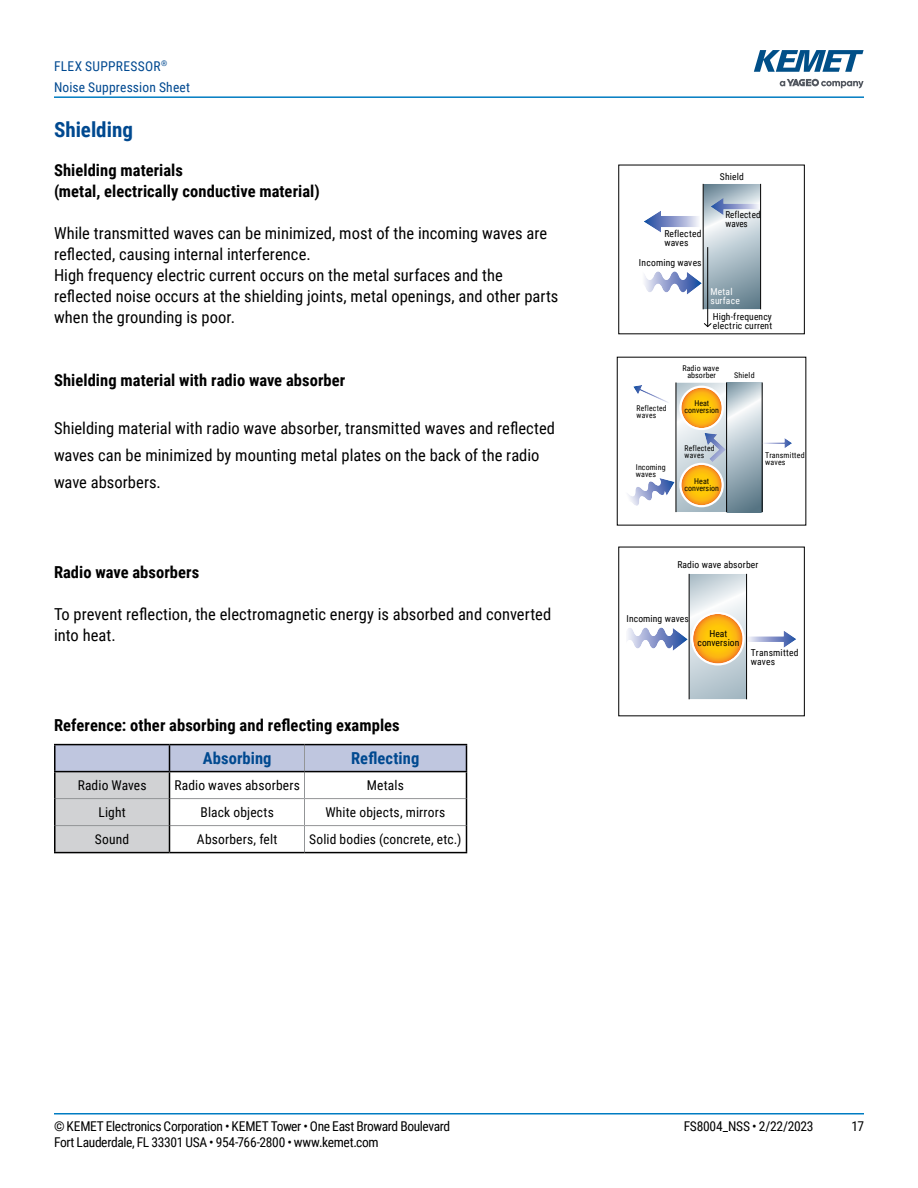
<style>
.page{position:relative;width:918px;height:1188px;background:#fff}
.page>*{position:absolute;margin:0;border:0;box-sizing:border-box;transform-origin:0 0}
.t1{font:700 21px "Roboto Condensed";color:#004990}
.t2{font:16.5px/21px "Roboto Condensed";color:#000}
.t3{font:700 16.5px/21px "Roboto Condensed";letter-spacing:.005em;color:#000}
.t4{font:700 16.5px "Roboto Condensed";letter-spacing:.005em;color:#004990}
.t5{font:13.5px "Roboto Condensed";color:#000}
.t6{font:13.5px "Roboto Condensed";letter-spacing:-.025em;color:#000}
.t7{font:13.5px/21px "Roboto Condensed";letter-spacing:.015em;color:#004990}
.t8{font:9.6px/8.9px "Roboto Condensed";letter-spacing:.01em;color:#000}
.t9{font:9.6px/8.9px "Roboto Condensed";letter-spacing:.01em;color:#000;scale:.95 1}
.t10{font:9.6px/8.9px "Roboto Condensed";letter-spacing:.01em;color:#fff}
.t11{font:7.95px/7.4px "Roboto Condensed";letter-spacing:.015em;color:#000;text-align:center}
.t12{font:7.95px/7.4px "Roboto Condensed";letter-spacing:.015em;color:#000;scale:.95 1}
</style>
<div class="page">
<hr style="left:54px;top:1113px;width:810px;height:2px;background:#007cc2">
<hr style="left:54px;top:96px;width:810px;height:2px;background:#007cc2">
<svg style="left:780px;top:79px;width:84px;height:9px"></svg>
<svg style="left:754px;top:50px;width:110px;height:22px"></svg>
<hr style="left:54px;top:771px;width:116px;height:1px;background:#000">
<hr style="left:54px;top:744px;width:116px;height:1px;background:#000">
<hr style="left:54px;top:745px;width:2px;height:26px;background:#000">
<hr style="left:170px;top:744px;width:135px;height:1px;background:#000">
<hr style="left:305px;top:744px;width:162px;height:1px;background:#000">
<hr style="left:54px;top:772px;width:2px;height:27px;background:#000">
<hr style="left:54px;top:799px;width:2px;height:27px;background:#000">
<hr style="left:54px;top:826px;width:2px;height:26px;background:#000">
<svg style="left:55px;top:745px;width:412px;height:107px"></svg>
<hr style="left:54px;top:852px;width:116px;height:1px;background:#000">
<hr style="left:170px;top:852px;width:135px;height:1px;background:#000">
<hr style="left:305px;top:852px;width:162px;height:1px;background:#000">
<svg style="left:703px;top:322px;width:9px;height:6px"></svg>
<img style="left:704px;top:184px;width:56px;height:125px">
<img style="left:644px;top:271px;width:58px;height:24px">
<hr style="left:707px;top:247px;width:1px;height:80px;background:#000">
<hr style="left:703px;top:184px;width:1px;height:125px;background:#000">
<img style="left:711px;top:198px;width:49px;height:17px">
<hr style="left:760px;top:184px;width:1px;height:125px;background:#000">
<img style="left:644px;top:211px;width:55px;height:21px">
<img style="left:677px;top:383px;width:85px;height:129px">
<svg style="left:679px;top:463px;width:45px;height:44px"></svg>
<img style="left:681px;top:465px;width:41px;height:40px">
<div style="left:679px;top:386px;width:45px;height:44px;background:#fff;border-radius:50%"></div>
<img style="left:681px;top:388px;width:41px;height:40px">
<hr style="left:726px;top:383px;width:1px;height:129px;background:#000">
<hr style="left:676px;top:383px;width:1px;height:129px;background:#000">
<img style="left:628px;top:478px;width:47px;height:28px">
<img style="left:704px;top:433px;width:22px;height:29px">
<img style="left:764px;top:438px;width:28px;height:10px">
<img style="left:633px;top:385px;width:35px;height:18px">
<hr style="left:762px;top:383px;width:1px;height:129px;background:#000">
<hr style="left:689px;top:574px;width:1px;height:125px;background:#000">
<img style="left:627px;top:627px;width:61px;height:24px">
<svg style="left:691px;top:612px;width:54px;height:54px"></svg>
<img style="left:693px;top:614px;width:50px;height:49px">
<img style="left:747px;top:630px;width:49px;height:18px">
<hr style="left:746px;top:574px;width:1px;height:125px;background:#000">
<p class="t7" style="left:54px;top:57px;width:138px">FLEX SUPPRESSOR<sup>®<br></sup>Noise Suppression Sheet</p>
<p class="t1" style="left:54px;top:115px;width:80px">Shielding</p>
<p class="t3" style="left:54px;top:159px;width:267px">Shielding materials<br>(metal, electrically conductive material)</p>
<p class="t2" style="left:54px;top:224px;width:506px">While transmitted waves can be minimized, most of the incoming waves are re昀氀ected, causing internal interference.<br>High frequency electric current occurs on the metal surfaces and the<br>re昀氀ected noise occurs at the shielding joints, metal openings, and other parts when the grounding is poor.</p>
<p class="t3" style="left:54px;top:369px;width:293px">Shielding material with radio wave absorber</p>
<p class="t2" style="left:54px;top:414px;width:503px;line-height:27px">Shielding material with radio wave absorber, transmitted waves and re昀氀ected waves can be minimized by mounting metal plates on the back of the radio wave absorbers.</p>
<p class="t3" style="left:54px;top:561px;width:147px">Radio wave absorbers</p>
<p class="t2" style="left:54px;top:603px;width:499px">To prevent re昀氀ection, the electromagnetic energy is absorbed and converted into heat.</p>
<p class="t3" style="left:54px;top:714px;width:347px">Reference: other absorbing and re昀氀ecting examples</p>
<p class="t4" style="left:203px;top:747px;width:70px">Absorbing</p>
<p class="t4" style="left:351px;top:747px;width:70px">Re昀氀ecting</p>
<p class="t5" style="left:78px;top:780px;width:70px">Radio Waves</p>
<p class="t5" style="left:174px;top:780px;width:127px">Radio waves absorbers</p>
<p class="t5" style="left:367px;top:780px;width:39px">Metals</p>
<p class="t5" style="left:98px;top:806px;width:29px">Light</p>
<p class="t5" style="left:201px;top:803px;width:75px">Black objects</p>
<p class="t5" style="left:325px;top:803px;width:121px">White objects, mirrors</p>
<p class="t5" style="left:95px;top:833px;width:36px">Sound</p>
<p class="t5" style="left:197px;top:833px;width:82px">Absorbers, felt</p>
<p class="t5" style="left:309px;top:833px;width:154px">Solid bodies (concrete, etc.)</p>
<p class="t8" style="left:720px;top:173px;width:25px">Shield</p>
<p class="t8" style="left:664px;top:230px;width:39px">Reflected waves</p>
<p class="t8" style="left:639px;top:259px;width:64px">Incoming waves</p>
<p class="t9" style="left:725px;top:211px;width:39px">Reflected waves</p>
<p class="t10" style="left:711px;top:288px;width:31px">Metal surface</p>
<p class="t8" style="left:713px;top:313px;width:61px">High-frequency electric current</p>
<p class="t12" style="left:637px;top:405px;width:33px">Reflected waves</p>
<p class="t11" style="left:636px;top:464px;width:31px;text-align:left">Incoming waves</p>
<p class="t11" style="left:682px;top:366px;width:38px;line-height:6.6px">Radio wave absorber</p>
<p class="t11" style="left:685px;top:400px;width:36px">Heat conversion</p>
<p class="t12" style="left:685px;top:445px;width:33px">Reflected waves</p>
<p class="t11" style="left:685px;top:478px;width:36px">Heat conversion</p>
<p class="t11" style="left:734px;top:372px;width:22px">Shield</p>
<p class="t11" style="left:765px;top:452px;width:41px;text-align:left">Transmitted waves</p>
<p class="t8" style="left:677px;top:561px;width:82px">Radio wave absorber</p>
<p class="t8" style="left:627px;top:615px;width:64px">Incoming waves</p>
<p class="t8" style="left:698px;top:630px;width:43px;text-align:center">Heat conversion</p>
<p class="t8" style="left:751px;top:649px;width:49px">Transmitted waves</p>
<p class="t6" style="left:54px;top:1120px;width:398px">© KEMET Electronics Corporation • KEMET Tower • One East Broward Boulevard</p>
<p class="t5" style="left:684px;top:1120px;width:131px">FS8004_NSS • 2/22/2023</p>
<p class="t5" style="left:852px;top:1120px;width:14px">17</p>
<p class="t6" style="left:54px;top:1136px;width:326px">Fort Lauderdale, FL 33301 USA • 954-766-2800 • www.kemet.com</p>
</div>
